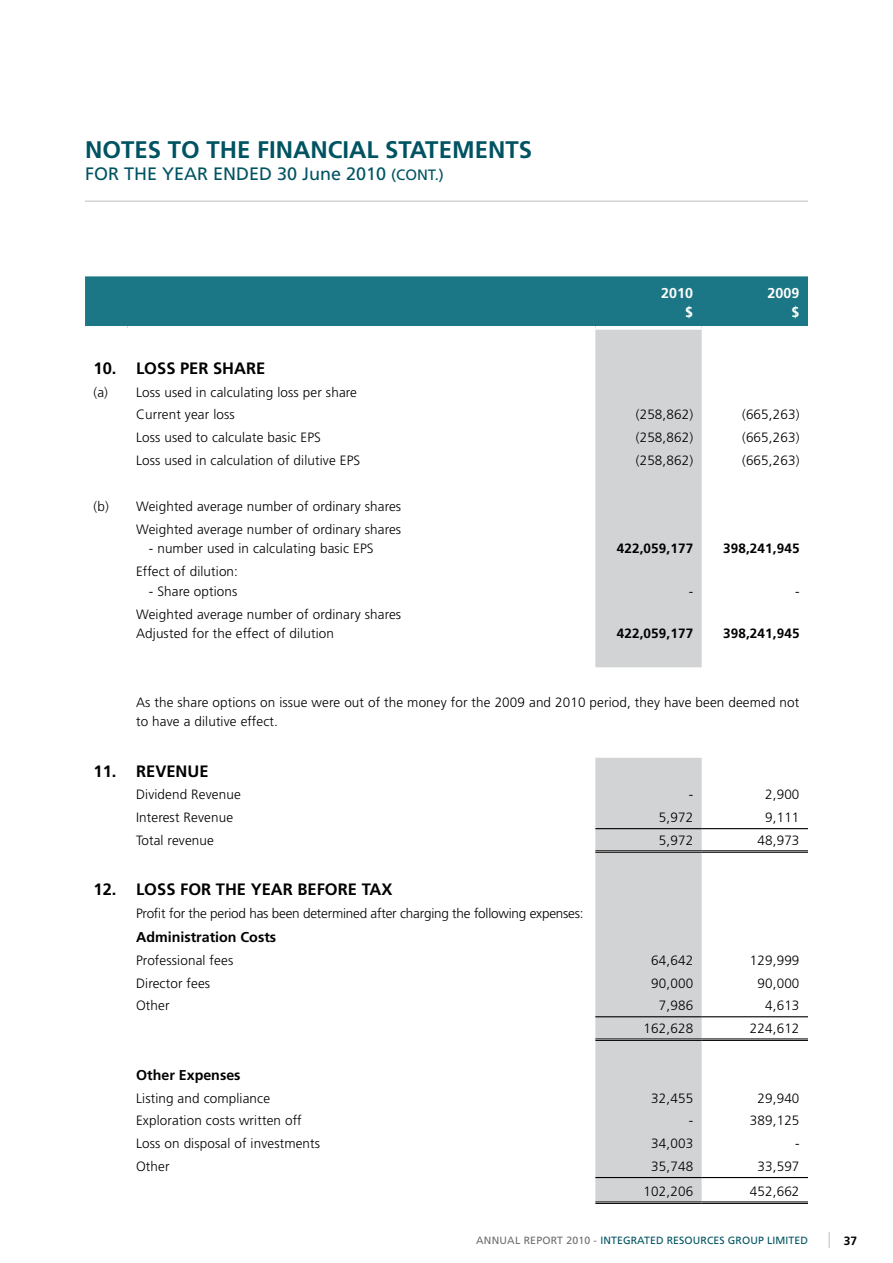
<style>
.page{position:relative;width:893px;height:1263px;background:#fff}
.page>*{position:absolute;margin:0;border:0;box-sizing:border-box;transform-origin:0 0}
.t1{font:700 24px "Frutiger";color:#005361}
.t2{font:18px "Frutiger";color:#005361}
.t3{font:700 16.5px "Frutiger";color:#000}
.t4{font:700 14.25px "Frutiger";color:#000}
.t5{font:700 14.25px/19.5px "Frutiger";letter-spacing:.01em;color:#fff;text-align:right}
.t6{font:300 13.5px/19.5px "Frutiger";letter-spacing:.01em;color:#000}
.t7{font:300 13.5px "Frutiger";letter-spacing:-.015em;color:#000}
.t8{font:700 13.5px "Frutiger";letter-spacing:.01em;color:#000}
.t9{font:700 12px "Frutiger";color:#000}
.t10{font:10.5px "Frutiger";letter-spacing:.01em;color:#005361}
.s1{font-size:15px}
.s2{color:#6d6e71}
</style>
<div class="page">
<svg style="left:828px;top:1232px;width:2px;height:16px"></svg>
<hr style="left:85px;top:200px;width:723px;height:2px;background:#d1d3d4">
<div style="left:85px;top:276px;width:723px;height:50px;background:#1b7786"></div>
<svg style="left:595px;top:330px;width:107px;height:871px;background:#d5d7d8"></svg>
<hr style="left:595px;top:850px;width:107px;height:3px;background:#fff">
<hr style="left:595px;top:1038px;width:107px;height:3px;background:#fff">
<hr style="left:595px;top:850px;width:107px;height:1px;background:#000">
<hr style="left:595px;top:852px;width:107px;height:1px;background:#000">
<hr style="left:702px;top:850px;width:106px;height:1px;background:#000">
<hr style="left:702px;top:852px;width:106px;height:1px;background:#000">
<hr style="left:595px;top:828px;width:107px;height:1px;background:#000">
<hr style="left:702px;top:828px;width:106px;height:1px;background:#000">
<hr style="left:595px;top:1038px;width:107px;height:1px;background:#000">
<hr style="left:595px;top:1040px;width:107px;height:1px;background:#000">
<hr style="left:702px;top:1038px;width:106px;height:1px;background:#000">
<hr style="left:702px;top:1040px;width:106px;height:1px;background:#000">
<hr style="left:595px;top:1016px;width:107px;height:1px;background:#000">
<hr style="left:702px;top:1016px;width:106px;height:1px;background:#000">
<hr style="left:595px;top:1201px;width:107px;height:1px;background:#000">
<hr style="left:595px;top:1203px;width:107px;height:1px;background:#000">
<hr style="left:702px;top:1201px;width:106px;height:1px;background:#000">
<hr style="left:702px;top:1203px;width:106px;height:1px;background:#000">
<hr style="left:595px;top:1177px;width:107px;height:1px;background:#000">
<hr style="left:702px;top:1177px;width:106px;height:1px;background:#000">
<h1 class="t1" style="left:85px;top:136px;width:448px">NOTES TO THE FINANCIAL STATEMENTS</h1>
<h2 class="t2" style="left:85px;top:163px;width:360px">FOR THE YEAR ENDED 30 June 2010 <span class="s1">(CONT.)</span></h2>
<p class="t3" style="left:94px;top:358px;width:173px">10. LOSS PER SHARE</p>
<p class="t6" style="left:136px;top:381px;width:222px;line-height:23px;text-indent:-43px">(a) Loss used in calculating loss per share<br>Current year loss</p>
<p class="t5" style="left:661px;top:283px;width:34px">2010 $</p>
<p class="t5" style="left:767px;top:283px;width:34px">2009 $</p>
<p class="t6" style="left:636px;top:405px;width:59px">(258,862)</p>
<p class="t6" style="left:742px;top:405px;width:59px">(665,263)</p>
<p class="t6" style="left:136px;top:428px;width:186px">Loss used to calculate basic EPS</p>
<p class="t6" style="left:636px;top:428px;width:59px">(258,862)</p>
<p class="t6" style="left:742px;top:428px;width:59px">(665,263)</p>
<p class="t6" style="left:136px;top:451px;width:226px">Loss used in calculation of dilutive EPS</p>
<p class="t6" style="left:636px;top:451px;width:59px">(258,862)</p>
<p class="t6" style="left:742px;top:451px;width:59px">(665,263)</p>
<p class="t6" style="left:94px;top:495px;width:309px;line-height:23px;text-align:right">(b) Weighted average number of ordinary shares<br>Weighted average number of ordinary shares</p>
<p class="t6" style="left:149px;top:539px;width:226px">‑ number used in calculating basic EPS</p>
<p class="t8" style="left:617px;top:541px;width:78px">422,059,177</p>
<p class="t8" style="left:723px;top:541px;width:78px">398,241,945</p>
<p class="t6" style="left:136px;top:562px;width:103px;text-align:right">Effect of dilution: ‑ Share options</p>
<p class="t6" style="left:689px;top:581px;width:6px">‑</p>
<p class="t6" style="left:795px;top:581px;width:6px">‑</p>
<p class="t6" style="left:136px;top:604px;width:267px">Weighted average number of ordinary shares<br>Adjusted for the effect of dilution</p>
<p class="t8" style="left:617px;top:625px;width:78px">422,059,177</p>
<p class="t8" style="left:723px;top:625px;width:78px">398,241,945</p>
<p class="t6" style="left:136px;top:692px;width:665px">As the share options on issue were out of the money for the 2009 and 2010 period, they have been deemed not to have a dilutive effect.</p>
<p class="t3" style="left:94px;top:761px;width:116px">11. REVENUE</p>
<p class="t6" style="left:136px;top:785px;width:106px">Dividend Revenue</p>
<p class="t6" style="left:689px;top:785px;width:6px">‑</p>
<p class="t6" style="left:765px;top:785px;width:36px">2,900</p>
<p class="t6" style="left:136px;top:808px;width:99px">Interest Revenue</p>
<p class="t6" style="left:659px;top:808px;width:36px">5,972</p>
<p class="t6" style="left:765px;top:808px;width:36px">9,111</p>
<p class="t6" style="left:136px;top:831px;width:79px">Total revenue</p>
<p class="t6" style="left:659px;top:831px;width:36px">5,972</p>
<p class="t6" style="left:757px;top:831px;width:43px">48,973</p>
<p class="t3" style="left:94px;top:880px;width:300px">12. LOSS FOR THE YEAR BEFORE TAX</p>
<p class="t7" style="left:136px;top:906px;width:449px">Profit for the period has been determined after charging the following expenses:</p>
<p class="t4" style="left:136px;top:928px;width:142px">Administration Costs</p>
<p class="t6" style="left:136px;top:950px;width:99px">Professional fees</p>
<p class="t6" style="left:651px;top:950px;width:43px">64,642</p>
<p class="t6" style="left:750px;top:950px;width:51px">129,999</p>
<p class="t6" style="left:136px;top:973px;width:76px">Director fees</p>
<p class="t6" style="left:651px;top:973px;width:43px">90,000</p>
<p class="t6" style="left:757px;top:973px;width:43px">90,000</p>
<p class="t6" style="left:136px;top:996px;width:35px">Other</p>
<p class="t6" style="left:659px;top:996px;width:36px">7,986</p>
<p class="t6" style="left:765px;top:996px;width:36px">4,613</p>
<p class="t6" style="left:644px;top:1019px;width:51px">162,628</p>
<p class="t6" style="left:750px;top:1019px;width:51px">224,612</p>
<p class="t4" style="left:136px;top:1066px;width:106px">Other Expenses</p>
<p class="t6" style="left:136px;top:1088px;width:136px">Listing and compliance</p>
<p class="t6" style="left:651px;top:1088px;width:43px">32,455</p>
<p class="t6" style="left:757px;top:1088px;width:43px">29,940</p>
<p class="t6" style="left:136px;top:1111px;width:167px">Exploration costs written off</p>
<p class="t6" style="left:689px;top:1111px;width:6px">‑</p>
<p class="t6" style="left:750px;top:1111px;width:51px">389,125</p>
<p class="t6" style="left:136px;top:1134px;width:186px">Loss on disposal of investments</p>
<p class="t6" style="left:651px;top:1134px;width:43px">34,003</p>
<p class="t6" style="left:795px;top:1134px;width:6px">‑</p>
<p class="t6" style="left:136px;top:1157px;width:35px">Other</p>
<p class="t6" style="left:651px;top:1157px;width:43px">35,748</p>
<p class="t6" style="left:757px;top:1157px;width:43px">33,597</p>
<p class="t6" style="left:644px;top:1182px;width:51px">102,206</p>
<p class="t6" style="left:750px;top:1182px;width:51px">452,662</p>
<p class="t10" style="left:476px;top:1234px;width:333px"><span class="s2">ANNUAL REPORT 2010 ‑</span> INTEGRATED RESOURCES GROUP LIMITED</p>
<p class="t9" style="left:844px;top:1233px;width:15px">37</p>
</div>
